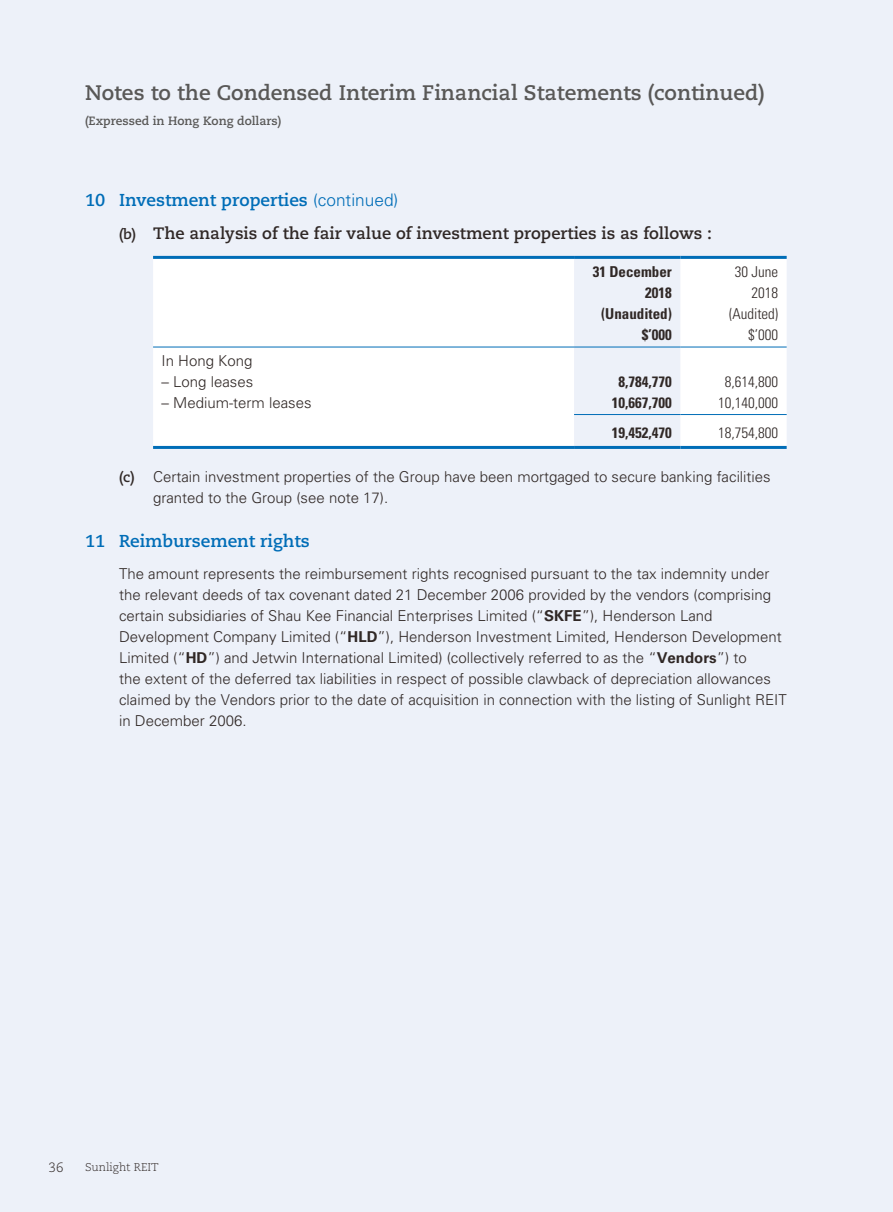
<style>
.page{position:relative;width:893px;height:1212px;background:#edf1f9}
.page>*{position:absolute;margin:0;border:0;box-sizing:border-box;transform-origin:0 0}
.t1{font:700 21px "Caecilia LT Std";color:#595857}
.t2{font:700 17.25px "Caecilia LT Std";color:#006db7}
.t3{font:700 16.5px "Caecilia LT Std";color:#302826}
.t4{font:300 15px/21px "Univers LT Std";color:#302826}
.t5{font:700 condensed 15px/21px "Univers LT Std";color:#302826;text-align:right}
.t6{font:300 condensed 15px/21px "Univers LT Std";color:#302826;text-align:right}
.t7{font:300 13.5px "Caecilia LT Std";color:#302826}
.t8{font:700 12px "Caecilia LT Std";color:#595857}
.t9{font:300 11.25px "Caecilia LT Std";color:#302826}
.s1{font-family:"Univers LT Std";font-weight:300}
.s2{font-size:14.25px}
.s3{font-family:"Caecilia LT Std";font-weight:700;font-size:14.25px}
.s4{font-weight:700}
</style>
<div class="page">
<svg style="left:153px;top:259px;width:634px;height:187px;fill:#fff"></svg>
<hr style="left:153px;top:256px;width:421px;height:3px;background:#006db7">
<hr style="left:574px;top:256px;width:106px;height:3px;background:#006db7">
<hr style="left:680px;top:256px;width:107px;height:3px;background:#006db7">
<hr style="left:153px;top:347px;width:421px;height:1px;background:#006db7">
<hr style="left:574px;top:347px;width:106px;height:1px;background:#006db7">
<hr style="left:680px;top:347px;width:107px;height:1px;background:#006db7">
<hr style="left:574px;top:414px;width:106px;height:1px;background:#006db7">
<hr style="left:680px;top:414px;width:107px;height:1px;background:#006db7">
<hr style="left:153px;top:446px;width:421px;height:3px;background:#006db7">
<hr style="left:574px;top:446px;width:106px;height:3px;background:#006db7">
<hr style="left:680px;top:446px;width:107px;height:3px;background:#006db7">
<h1 class="t1" style="left:85px;top:81px;width:681px">Notes to the Condensed Interim Financial Statements (continued)</h1>
<p class="t8" style="left:85px;top:114px;width:198px">(Expressed in Hong Kong dollars)</p>
<p class="t2" style="left:85px;top:189px;width:315px">10 Investment properties <span class="s1">(continued)</span></p>
<p class="t3" style="left:119px;top:223px;width:595px"><span class="s2">(b)</span> The analysis of the fair value of investment properties is as follows :</p>
<p class="t5" style="left:593px;top:261px;width:81px">31 December<br>2018</p>
<p class="t6" style="left:735px;top:262px;width:45px">30 June<br>2018</p>
<p class="t5" style="left:601px;top:303px;width:72px">(Unaudited)</p>
<p class="t6" style="left:729px;top:304px;width:51px">(Audited)</p>
<p class="t5" style="left:642px;top:324px;width:31px">$’000</p>
<p class="t6" style="left:748px;top:325px;width:31px">$’000</p>
<p class="t4" style="left:162px;top:350px;width:92px">In Hong Kong</p>
<p class="t4" style="left:162px;top:371px;width:93px">– Long leases</p>
<p class="t5" style="left:619px;top:371px;width:55px">8,784,770</p>
<p class="t6" style="left:725px;top:371px;width:55px">8,614,800</p>
<p class="t4" style="left:162px;top:392px;width:152px">– Medium-term leases</p>
<p class="t5" style="left:612px;top:392px;width:61px">10,667,700</p>
<p class="t6" style="left:718px;top:392px;width:61px">10,140,000</p>
<p class="t5" style="left:612px;top:422px;width:61px">19,452,470</p>
<p class="t6" style="left:718px;top:422px;width:61px">18,754,800</p>
<p class="t4" style="left:153px;top:467px;width:619px;text-indent:-34px"><span class="s3">(c)</span> Certain investment properties of the Group have been mortgaged to secure banking facilities granted to the Group (see note 17).</p>
<p class="t2" style="left:85px;top:531px;width:226px">11 Reimbursement rights</p>
<p class="t4" style="left:119px;top:563px;width:669px">The amount represents the reimbursement rights recognised pursuant to the tax indemnity under the relevant deeds of tax covenant dated 21 December 2006 provided by the vendors (comprising certain subsidiaries of Shau Kee Financial Enterprises Limited (“<span class="s4">SKFE</span>”), Henderson Land Development Company Limited (“<span class="s4">HLD</span>”), Henderson Investment Limited, Henderson Development Limited (“<span class="s4">HD</span>”) and Jetwin International Limited) (collectively referred to as the “<span class="s4">Vendors</span>”) to<br>the extent of the deferred tax liabilities in respect of possible clawback of depreciation allowances claimed by the Vendors prior to the date of acquisition in connection with the listing of Sunlight REIT in December 2006.</p>
<p class="t7" style="left:48px;top:1159px;width:17px">36</p>
<p class="t9" style="left:85px;top:1160px;width:75px">Sunlight REIT</p>
</div>
